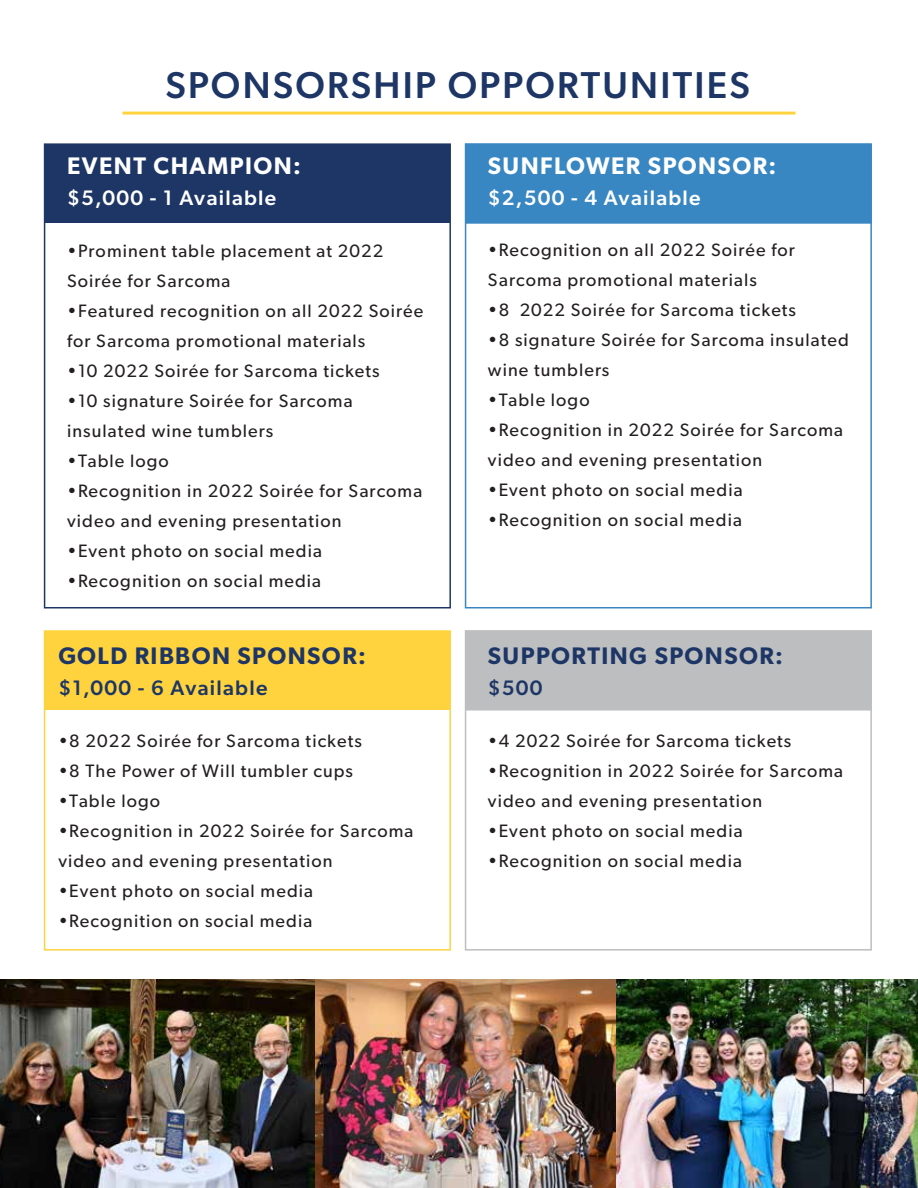
<style>
.page{position:relative;width:918px;height:1188px;background:#fff}
.page>*{position:absolute;margin:0;border:0;box-sizing:border-box;transform-origin:0 0}
.t1{font:500 37.5px "Gibson";letter-spacing:.06em;color:#1d3665}
.t2{font:600 24px "Gibson";letter-spacing:.06em;color:#1d3665}
.t3{font:600 24px "Gibson";letter-spacing:.06em;color:#fff}
.t4{font:500 21px "Gibson";letter-spacing:.06em;color:#fff}
.t5{font:500 21px "Gibson";letter-spacing:.06em;color:#1d3665}
.t6{font:18px/30px "Gibson";letter-spacing:.06em;color:#231f20}
</style>
<div class="page">
<div style="left:465px;top:143px;width:407px;height:466px;background:#fff;border:2px solid #3987c2"></div>
<div style="left:465px;top:144px;width:407px;height:80px;background:#3987c2;border:1px solid #3987c2"></div>
<div style="left:44px;top:143px;width:407px;height:466px;background:#fff;border:2px solid #1d3665"></div>
<div style="left:45px;top:144px;width:405px;height:79px;background:#1d3665"></div>
<div style="left:44px;top:630px;width:407px;height:321px;background:#fff;border:2px solid #ffd33e"></div>
<div style="left:45px;top:631px;width:405px;height:79px;background:#ffd33e"></div>
<div style="left:465px;top:630px;width:407px;height:321px;background:#fff;border:2px solid #bcbec0"></div>
<div style="left:465px;top:630px;width:407px;height:81px;background:#bcbec0;border:1px solid #bcbec0"></div>
<hr style="left:122px;top:112px;width:674px;height:3px;background:#ffd33e">
<img style="left:0;top:980px;width:918px;height:208px">
<h1 class="t1" style="left:165px;top:62px;width:586px">SPONSORSHIP OPPORTUNITIES</h1>
<h2 class="t3" style="left:67px;top:151px;width:235px">EVENT CHAMPION:</h2>
<p class="t4" style="left:67px;top:185px;width:211px">$5,000 - 1 Available</p>
<p class="t6" style="left:67px;top:235px;width:318px">•Prominent table placement at 2022<br>Soirée for Sarcoma</p>
<p class="t6" style="left:67px;top:295px;width:358px">•Featured recognition on all 2022 Soirée for Sarcoma promotional materials</p>
<p class="t6" style="left:67px;top:355px;width:314px">•10 2022 Soirée for Sarcoma tickets</p>
<p class="t6" style="left:67px;top:385px;width:287px">•10 signature Soirée for Sarcoma insulated wine tumblers</p>
<p class="t6" style="left:67px;top:445px;width:103px">•Table logo</p>
<p class="t6" style="left:67px;top:475px;width:357px">•Recognition in 2022 Soirée for Sarcoma video and evening presentation</p>
<p class="t6" style="left:67px;top:535px;width:256px">•Event photo on social media</p>
<p class="t6" style="left:67px;top:565px;width:255px">•Recognition on social media</p>
<h2 class="t2" style="left:58px;top:641px;width:309px">GOLD RIBBON SPONSOR:</h2>
<p class="t5" style="left:58px;top:675px;width:211px">$1,000 - 6 Available</p>
<p class="t6" style="left:58px;top:725px;width:305px">•8 2022 Soirée for Sarcoma tickets</p>
<p class="t6" style="left:58px;top:755px;width:296px">•8 The Power of Will tumbler cups</p>
<p class="t6" style="left:58px;top:785px;width:103px">•Table logo</p>
<p class="t6" style="left:58px;top:815px;width:357px">•Recognition in 2022 Soirée for Sarcoma video and evening presentation</p>
<p class="t6" style="left:58px;top:875px;width:256px">•Event photo on social media</p>
<p class="t6" style="left:58px;top:905px;width:255px">•Recognition on social media</p>
<h2 class="t3" style="left:488px;top:151px;width:290px">SUNFLOWER SPONSOR:</h2>
<p class="t4" style="left:488px;top:185px;width:214px">$2,500 - 4 Available</p>
<p class="t6" style="left:488px;top:235px;width:308px">•Recognition on all 2022 Soirée for<br>Sarcoma promotional materials</p>
<p class="t6" style="left:488px;top:295px;width:310px">•8 2022 Soirée for Sarcoma tickets</p>
<p class="t6" style="left:488px;top:325px;width:362px">•8 signature Soirée for Sarcoma insulated wine tumblers</p>
<p class="t6" style="left:488px;top:385px;width:103px">•Table logo</p>
<p class="t6" style="left:488px;top:415px;width:357px">•Recognition in 2022 Soirée for Sarcoma video and evening presentation</p>
<p class="t6" style="left:488px;top:475px;width:256px">•Event photo on social media</p>
<p class="t6" style="left:488px;top:505px;width:255px">•Recognition on social media</p>
<h2 class="t2" style="left:488px;top:641px;width:297px">SUPPORTING SPONSOR:</h2>
<p class="t5" style="left:488px;top:675px;width:56px">$500</p>
<p class="t6" style="left:488px;top:725px;width:305px">•4 2022 Soirée for Sarcoma tickets</p>
<p class="t6" style="left:488px;top:755px;width:357px">•Recognition in 2022 Soirée for Sarcoma video and evening presentation</p>
<p class="t6" style="left:488px;top:815px;width:256px">•Event photo on social media</p>
<p class="t6" style="left:488px;top:845px;width:255px">•Recognition on social media</p>
</div>
